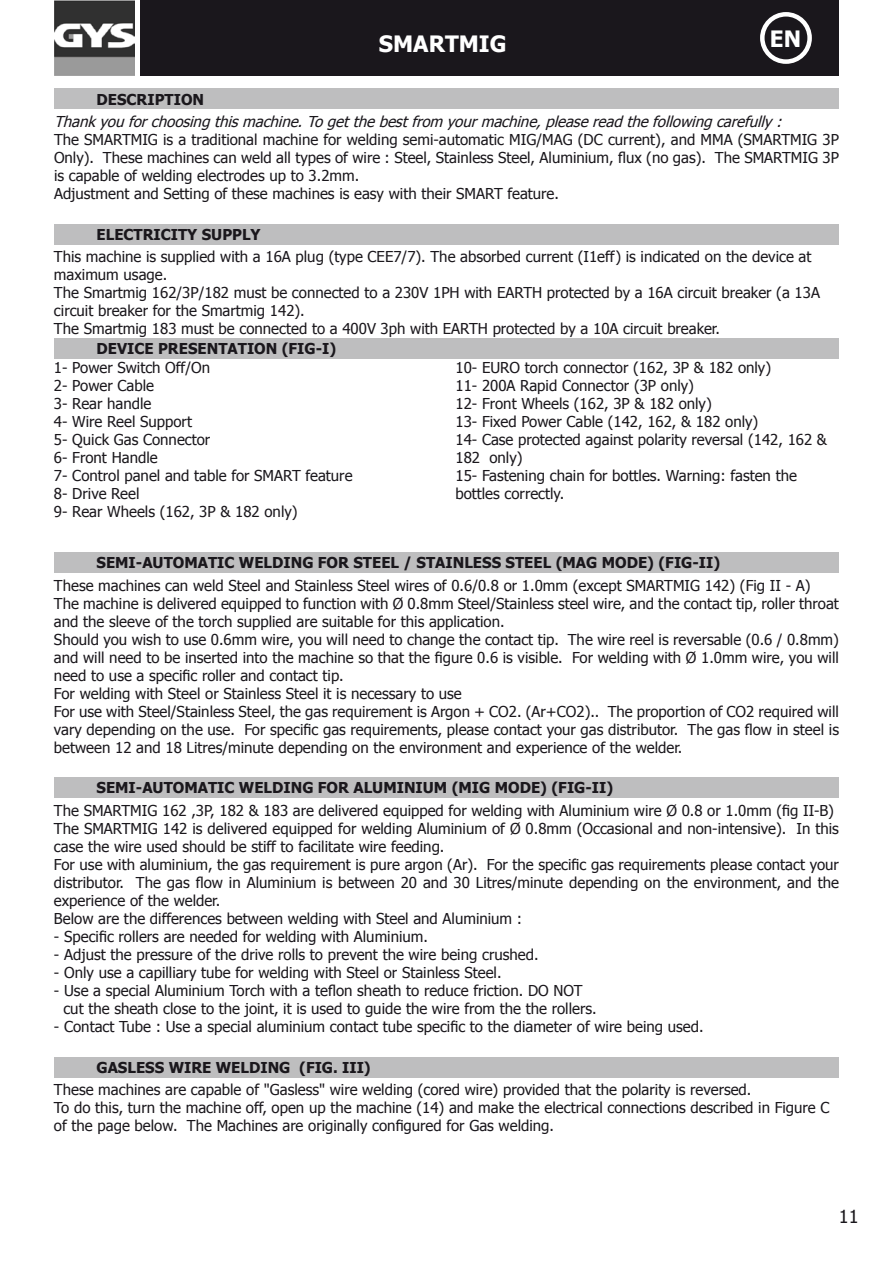
<style>
.page{position:relative;width:893px;height:1263px;background:#fff}
.page>*{position:absolute;margin:0;border:0;box-sizing:border-box;transform-origin:0 0}
.t1{font:700 22.5px "Tahoma";color:#fff}
.t2{font:18px "Tahoma";color:#1a171c}
.t3{font:15px/18px "Tahoma";color:#1a171c}
.t4{font:700 15px "Tahoma";color:#1a171c}
.t5{font:italic 15px "Tahoma";color:#1a171c}
</style>
<div class="page">
<div style="left:141px;top:0;width:698px;height:76px;background:#1a171c"></div>
<img style="left:54px;top:0;width:81px;height:76px">
<div style="left:760px;top:12px;width:52px;height:52px;border:4px solid #fff;border-radius:50%"></div>
<div style="left:54px;top:89px;width:785px;height:20px;background:#bebebf"></div>
<div style="left:54px;top:224px;width:785px;height:20px;background:#bebebf"></div>
<div style="left:54px;top:338px;width:785px;height:20px;background:#bebebf"></div>
<div style="left:54px;top:552px;width:785px;height:20px;background:#bebebf"></div>
<div style="left:54px;top:778px;width:785px;height:20px;background:#bebebf"></div>
<div style="left:54px;top:1057px;width:785px;height:20px;background:#bebebf"></div>
<h1 class="t1" style="left:379px;top:28px;width:129px">SMARTMIG</h1>
<h1 class="t1" style="left:770px;top:23px;width:33px">EN</h1>
<p class="t4" style="left:97px;top:89px;width:109px">DESCRIPTION</p>
<p class="t5" style="left:54px;top:112px;width:734px">Thankyouforchoosingthismachine.Togetthebestfrom yourmachine,pleasereadthefollowingcarefully :</p>
<p class="t3" style="left:54px;top:130px;width:786px">The SMARTMIG is a traditional machine for welding semi-automatic MIG/MAG (DC current), and MMA (SMARTMIG 3P Only). These machines can weld all types of wire : Steel, Stainless Steel, Aluminium, flux (no gas). The SMARTMIG 3P is capable of welding electrodes up to 3.2mm.<br>Adjustment and Setting of these machines is easy with their SMART feature.</p>
<p class="t4" style="left:97px;top:224px;width:166px">ELECTRICITY SUPPLY</p>
<p class="t3" style="left:54px;top:247px;width:767px">This machine is supplied with a 16A plug (type CEE7/7). The absorbed current (I1eff) is indicated on the device at maximum usage.<br>The Smartmig 162/3P/182 must be connected to a 230V 1PH with EARTH protected by a 16A circuit breaker (a 13A circuit breaker for the Smartmig 142).<br>The Smartmig 183 must be connected to a 400V 3ph with EARTH protected by a 10A circuit breaker.</p>
<p class="t4" style="left:97px;top:338px;width:241px">DEVICE PRESENTATION (FIG-I)</p>
<p class="t3" style="left:54px;top:358px;width:300px">1- Power Switch Off/On<br>2- Power Cable<br>3- Rear handle<br>4- Wire Reel Support<br>5- Quick Gas Connector<br>6- Front Handle<br>7- Control panel and table for SMART feature<br>8- Drive Reel<br>9- Rear Wheels (162, 3P &amp; 182 only)</p>
<p class="t3" style="left:455px;top:358px;width:373px">10- EURO torch connector (162, 3P &amp; 182 only)<br>11- 200A Rapid Connector (3P only)<br>12- Front Wheels (162, 3P &amp; 182 only)<br>13- Fixed Power Cable (142, 162, &amp; 182 only)<br>14- Case protected against polarity reversal (142, 162 &amp; 182 only)<br>15- Fastening chain for bottles. Warning: fasten the bottles correctly.</p>
<p class="t4" style="left:97px;top:552px;width:625px">SEMI-AUTOMATIC WELDING FOR STEEL / STAINLESS STEEL (MAG MODE) (FIG-II)</p>
<p class="t3" style="left:54px;top:575px;width:786px">These machines can weld Steel and Stainless Steel wires of 0.6/0.8 or 1.0mm (except SMARTMIG 142) (Fig II - A)<br>The machine is delivered equipped to function with Ø 0.8mm Steel/Stainless steel wire, and the contact tip, roller throat and the sleeve of the torch supplied are suitable for this application.<br>Should you wish to use 0.6mm wire, you will need to change the contact tip. The wire reel is reversable (0.6 / 0.8mm) and will need to be inserted into the machine so that the figure 0.6 is visible. For welding with Ø 1.0mm wire, you will need to use a specific roller and contact tip.<br>For welding with Steel or Stainless Steel it is necessary to use<br>For use with Steel/Stainless Steel, the gas requirement is Argon + CO2. (Ar+CO2).. The proportion of CO2 required will vary depending on the use. For specific gas requirements, please contact your gas distributor. The gas flow in steel is between 12 and 18 Litres/minute depending on the environment and experience of the welder.</p>
<p class="t4" style="left:97px;top:777px;width:518px">SEMI-AUTOMATIC WELDING FOR ALUMINIUM (MIG MODE) (FIG-II)</p>
<p class="t3" style="left:54px;top:801px;width:786px">The SMARTMIG 162 ,3P, 182 &amp; 183 are delivered equipped for welding with Aluminium wire Ø 0.8 or 1.0mm (fig II-B)<br>The SMARTMIG 142 is delivered equipped for welding Aluminium of Ø 0.8mm (Occasional and non-intensive). In this case the wire used should be stiff to facilitate wire feeding.<br>For use with aluminium, the gas requirement is pure argon (Ar). For the specific gas requirements please contact your distributor. The gas flow in Aluminium is between 20 and 30 Litres/minute depending on the environment, and the experience of the welder.<br>Below are the differences between welding with Steel and Aluminium :</p>
<p class="t3" style="left:54px;top:927px;width:376px">- Specific rollers are needed for welding with Aluminium.</p>
<p class="t3" style="left:54px;top:945px;width:486px">- Adjust the pressure of the drive rolls to prevent the wire being crushed.</p>
<p class="t3" style="left:54px;top:963px;width:449px">- Only use a capilliary tube for welding with Steel or Stainless Steel.</p>
<p class="t3" style="left:63px;top:981px;width:535px;text-indent:-9px">- Use a special Aluminium Torch with a teflon sheath to reduce friction. DO NOT cut the sheath close to the joint, it is used to guide the wire from the the rollers.</p>
<p class="t3" style="left:54px;top:1017px;width:651px">- Contact Tube : Use a special aluminium contact tube specific to the diameter of wire being used.</p>
<p class="t4" style="left:97px;top:1057px;width:276px">GASLESS WIRE WELDING (FIG. III)</p>
<p class="t3" style="left:54px;top:1080px;width:777px">These machines are capable of "Gasless" wire welding (cored wire) provided that the polarity is reversed.<br>To do this, turn the machine off, open up the machine (14) and make the electrical connections described in Figure C of the page below. The Machines are originally configured for Gas welding.</p>
<p class="t2" style="left:839px;top:1204px;width:21px">11</p>
</div>
